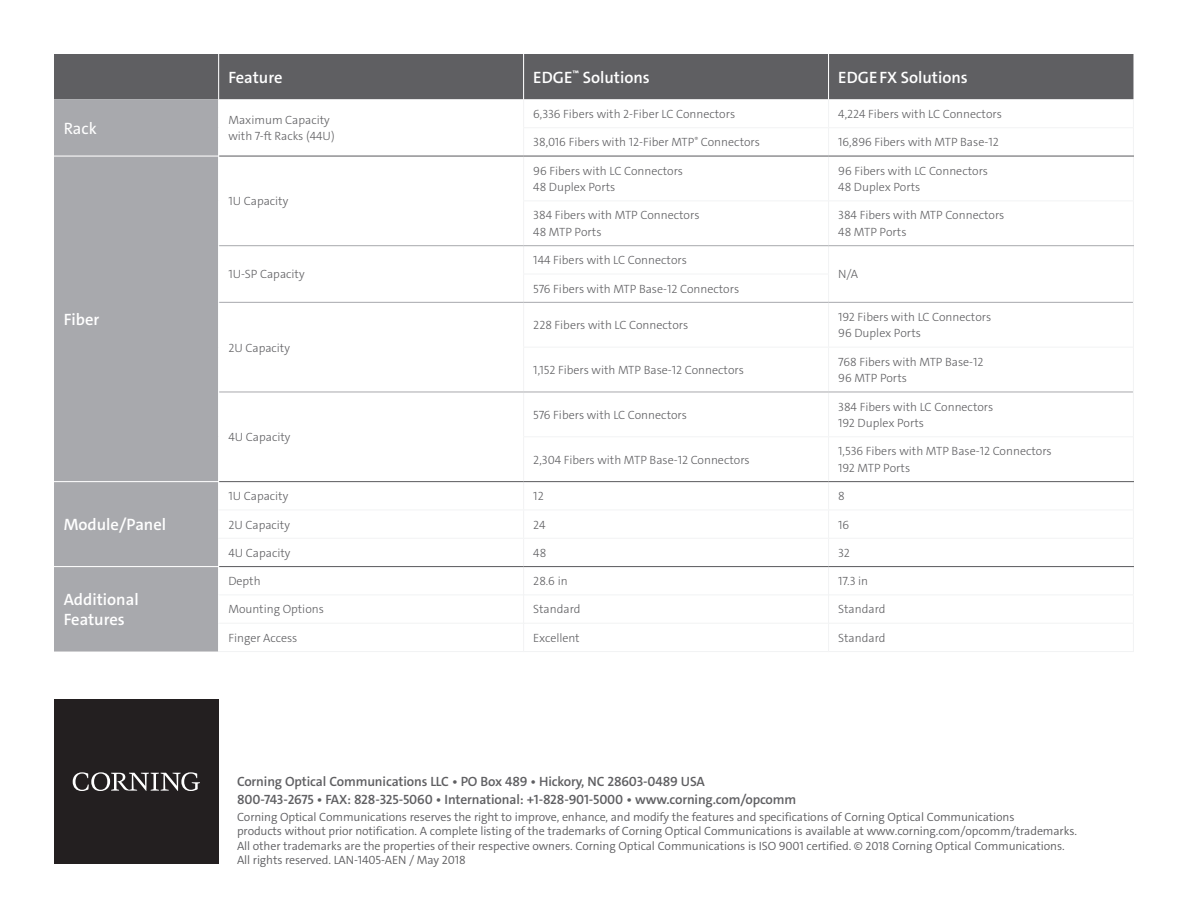
<style>
.page{position:relative;width:1188px;height:918px;background:#fff}
.page>*{position:absolute;margin:0;border:0;box-sizing:border-box;transform-origin:0 0}
.t1{font:600 16.5px/19.8px "The Sans C4 s";color:#fff}
.t2{font:16.5px "The Sans C4 s";color:#fff}
.t3{font:600 13.5px "The Sans C4 s";letter-spacing:-.01em;color:#5f5f62}
.t4{font:300 12px/16.5px "The Sans C4 s";color:#5f5f62}
.t5{font:300 12px/14.4px "The Sans C4 s";letter-spacing:-.01em;color:#5f5f62}
</style>
<div class="page">
<div style="left:54px;top:699px;width:165px;height:165px;background:#231f20"></div>
<svg style="left:73px;top:772px;width:127px;height:19px"></svg>
<div style="left:54px;top:54px;width:1079px;height:45px;background:#5f5f62"></div>
<div style="left:54px;top:99px;width:164px;height:553px;background:#a8a9ad"></div>
<svg style="left:219px;top:99px;width:914px;height:469px"></svg>
<hr style="left:218px;top:54px;width:1px;height:45px;background:#fff">
<hr style="left:523px;top:54px;width:1px;height:45px;background:#fff">
<hr style="left:828px;top:54px;width:1px;height:45px;background:#fff">
<svg style="left:1133px;top:99px;width:1px;height:57px"></svg>
<svg style="left:1133px;top:246px;width:1px;height:56px"></svg>
<hr style="left:1133px;top:302px;width:1px;height:45px;background:#f2f3f4">
<hr style="left:1133px;top:347px;width:1px;height:45px;background:#f2f3f4">
<hr style="left:1133px;top:392px;width:1px;height:45px;background:#f2f3f4">
<hr style="left:1133px;top:437px;width:1px;height:44px;background:#f2f3f4">
<hr style="left:219px;top:594px;width:304px;height:1px;background:#f2f3f4">
<hr style="left:524px;top:594px;width:304px;height:1px;background:#f2f3f4">
<hr style="left:829px;top:594px;width:305px;height:1px;background:#f2f3f4">
<hr style="left:219px;top:623px;width:304px;height:1px;background:#f2f3f4">
<hr style="left:524px;top:623px;width:304px;height:1px;background:#f2f3f4">
<hr style="left:829px;top:623px;width:305px;height:1px;background:#f2f3f4">
<hr style="left:218px;top:651px;width:306px;height:1px;background:#f2f3f4">
<hr style="left:524px;top:651px;width:305px;height:1px;background:#f2f3f4">
<hr style="left:829px;top:651px;width:305px;height:1px;background:#f2f3f4">
<hr style="left:54px;top:156px;width:165px;height:1px;background:#fff">
<hr style="left:54px;top:481px;width:165px;height:1px;background:#fff">
<hr style="left:54px;top:566px;width:165px;height:1px;background:#fff">
<hr style="left:523px;top:274px;width:306px;height:1px;background:#f2f3f4">
<hr style="left:523px;top:347px;width:306px;height:1px;background:#f2f3f4">
<hr style="left:829px;top:347px;width:304px;height:1px;background:#f2f3f4">
<svg style="left:1133px;top:482px;width:1px;height:169px"></svg>
<hr style="left:219px;top:510px;width:305px;height:1px;background:#f2f3f4">
<hr style="left:524px;top:510px;width:305px;height:1px;background:#f2f3f4">
<hr style="left:829px;top:510px;width:305px;height:1px;background:#f2f3f4">
<hr style="left:219px;top:538px;width:305px;height:1px;background:#f2f3f4">
<hr style="left:524px;top:538px;width:305px;height:1px;background:#f2f3f4">
<hr style="left:829px;top:538px;width:305px;height:1px;background:#f2f3f4">
<hr style="left:523px;top:127px;width:306px;height:1px;background:#f2f3f4">
<hr style="left:829px;top:127px;width:304px;height:1px;background:#f2f3f4">
<svg style="left:523px;top:99px;width:1px;height:57px"></svg>
<svg style="left:828px;top:99px;width:1px;height:57px"></svg>
<hr style="left:523px;top:157px;width:1px;height:44px;background:#f2f3f4">
<hr style="left:828px;top:157px;width:1px;height:44px;background:#f2f3f4">
<hr style="left:1133px;top:157px;width:1px;height:44px;background:#f2f3f4">
<hr style="left:523px;top:201px;width:1px;height:44px;background:#f2f3f4">
<hr style="left:828px;top:201px;width:1px;height:44px;background:#f2f3f4">
<hr style="left:1133px;top:201px;width:1px;height:44px;background:#f2f3f4">
<svg style="left:523px;top:246px;width:1px;height:56px"></svg>
<svg style="left:828px;top:246px;width:1px;height:56px"></svg>
<hr style="left:523px;top:303px;width:1px;height:44px;background:#f2f3f4">
<hr style="left:828px;top:303px;width:1px;height:44px;background:#f2f3f4">
<hr style="left:523px;top:347px;width:1px;height:45px;background:#f2f3f4">
<hr style="left:828px;top:347px;width:1px;height:45px;background:#f2f3f4">
<hr style="left:523px;top:392px;width:1px;height:44px;background:#f2f3f4">
<hr style="left:828px;top:392px;width:1px;height:44px;background:#f2f3f4">
<hr style="left:523px;top:437px;width:1px;height:44px;background:#f2f3f4">
<hr style="left:828px;top:437px;width:1px;height:44px;background:#f2f3f4">
<svg style="left:523px;top:482px;width:1px;height:169px"></svg>
<svg style="left:828px;top:482px;width:1px;height:169px"></svg>
<hr style="left:523px;top:201px;width:306px;height:1px;background:#f2f3f4">
<hr style="left:829px;top:201px;width:305px;height:1px;background:#f2f3f4">
<hr style="left:523px;top:436px;width:306px;height:1px;background:#f2f3f4">
<hr style="left:829px;top:436px;width:304px;height:1px;background:#f2f3f4">
<hr style="left:219px;top:156px;width:305px;height:1px;background:#5f5f62">
<hr style="left:524px;top:156px;width:305px;height:1px;background:#5f5f62">
<hr style="left:829px;top:156px;width:305px;height:1px;background:#5f5f62">
<hr style="left:219px;top:481px;width:305px;height:1px;background:#5f5f62">
<hr style="left:524px;top:481px;width:305px;height:1px;background:#5f5f62">
<hr style="left:829px;top:481px;width:305px;height:1px;background:#5f5f62">
<hr style="left:219px;top:245px;width:305px;height:1px;background:#a8a9ad">
<hr style="left:524px;top:245px;width:305px;height:1px;background:#a8a9ad">
<hr style="left:829px;top:245px;width:305px;height:1px;background:#a8a9ad">
<hr style="left:219px;top:302px;width:305px;height:1px;background:#a8a9ad">
<hr style="left:829px;top:302px;width:304px;height:1px;background:#a8a9ad">
<hr style="left:524px;top:302px;width:305px;height:1px;background:#a8a9ad">
<hr style="left:219px;top:392px;width:305px;height:1px;background:#a8a9ad">
<hr style="left:524px;top:392px;width:305px;height:1px;background:#a8a9ad">
<hr style="left:829px;top:392px;width:304px;height:1px;background:#a8a9ad">
<hr style="left:219px;top:566px;width:305px;height:1px;background:#5f5f62">
<hr style="left:524px;top:566px;width:305px;height:1px;background:#5f5f62">
<hr style="left:829px;top:566px;width:305px;height:1px;background:#5f5f62">
<p class="t1" style="left:228px;top:67px;width:56px">Feature</p>
<p class="t1" style="left:533px;top:67px;width:118px">EDGE<sup>™</sup> Solutions</p>
<p class="t1" style="left:838px;top:67px;width:131px">EDGEFX Solutions</p>
<p class="t2" style="left:64px;top:118px;width:35px">Rack</p>
<p class="t4" style="left:228px;top:112px;width:108px">Maximum Capacity with 7-ft Racks (44U)</p>
<p class="t4" style="left:228px;top:193px;width:61px">1U Capacity</p>
<p class="t1" style="left:64px;top:310px;width:37px">Fiber</p>
<p class="t4" style="left:228px;top:266px;width:78px">1U-SP Capacity</p>
<p class="t4" style="left:228px;top:339px;width:63px">2U Capacity</p>
<p class="t4" style="left:228px;top:429px;width:64px">4U Capacity</p>
<p class="t4" style="left:533px;top:106px;width:203px">6,336 Fibers with 2-Fiber LC Connectors</p>
<p class="t4" style="left:838px;top:106px;width:165px">4,224 Fibers with LC Connectors</p>
<p class="t4" style="left:533px;top:134px;width:228px">38,016 Fibers with 12-Fiber MTP<sup>®</sup> Connectors</p>
<p class="t4" style="left:838px;top:134px;width:162px">16,896 Fibers with MTP Base-12</p>
<p class="t4" style="left:533px;top:162px;width:151px">96 Fibers with LC Connectors</p>
<p class="t4" style="left:533px;top:179px;width:84px">48 Duplex Ports</p>
<p class="t4" style="left:533px;top:207px;width:168px">384 Fibers with MTP Connectors</p>
<p class="t4" style="left:533px;top:224px;width:70px">48 MTP Ports</p>
<p class="t4" style="left:533px;top:252px;width:155px">144 Fibers with LC Connectors</p>
<p class="t4" style="left:533px;top:280px;width:207px">576 Fibers with MTP Base-12 Connectors</p>
<p class="t4" style="left:838px;top:162px;width:151px">96 Fibers with LC Connectors</p>
<p class="t4" style="left:838px;top:179px;width:84px">48 Duplex Ports</p>
<p class="t4" style="left:838px;top:207px;width:168px">384 Fibers with MTP Connectors</p>
<p class="t4" style="left:838px;top:224px;width:70px">48 MTP Ports</p>
<p class="t4" style="left:838px;top:266px;width:21px">N/A</p>
<p class="t4" style="left:533px;top:317px;width:156px">228 Fibers with LC Connectors</p>
<p class="t4" style="left:838px;top:309px;width:155px">192 Fibers with LC Connectors<br>96 Duplex Ports</p>
<p class="t4" style="left:533px;top:362px;width:212px">1,152 Fibers with MTP Base-12 Connectors</p>
<p class="t4" style="left:838px;top:354px;width:147px">768 Fibers with MTP Base-12</p>
<p class="t4" style="left:838px;top:370px;width:70px">96 MTP Ports</p>
<p class="t4" style="left:533px;top:407px;width:155px">576 Fibers with LC Connectors</p>
<p class="t4" style="left:533px;top:451px;width:218px">2,304 Fibers with MTP Base-12 Connectors</p>
<p class="t4" style="left:838px;top:398px;width:157px">384 Fibers with LC Connectors</p>
<p class="t4" style="left:838px;top:415px;width:87px">192 Duplex Ports</p>
<p class="t4" style="left:838px;top:443px;width:215px">1,536 Fibers with MTP Base-12 Connectors</p>
<p class="t4" style="left:838px;top:460px;width:73px">192 MTP Ports</p>
<p class="t1" style="left:64px;top:515px;width:104px">Module/Panel</p>
<p class="t1" style="left:64px;top:590px;width:76px">Additional<br>Features</p>
<p class="t4" style="left:228px;top:488px;width:61px">1U Capacity</p>
<p class="t4" style="left:533px;top:488px;width:12px">12</p>
<p class="t4" style="left:838px;top:488px;width:8px">8</p>
<p class="t4" style="left:228px;top:516px;width:63px">2U Capacity</p>
<p class="t4" style="left:533px;top:516px;width:14px">24</p>
<p class="t4" style="left:838px;top:516px;width:13px">16</p>
<p class="t4" style="left:228px;top:545px;width:64px">4U Capacity</p>
<p class="t4" style="left:533px;top:545px;width:15px">48</p>
<p class="t4" style="left:838px;top:545px;width:13px">32</p>
<p class="t4" style="left:228px;top:573px;width:34px">Depth</p>
<p class="t4" style="left:533px;top:573px;width:36px">28.6 in</p>
<p class="t4" style="left:838px;top:573px;width:31px">17.3 in</p>
<p class="t4" style="left:228px;top:601px;width:97px">Mounting Options</p>
<p class="t4" style="left:533px;top:601px;width:49px">Standard</p>
<p class="t4" style="left:838px;top:601px;width:49px">Standard</p>
<p class="t4" style="left:228px;top:630px;width:71px">Finger Access</p>
<p class="t4" style="left:533px;top:630px;width:48px">Excellent</p>
<p class="t4" style="left:838px;top:630px;width:49px">Standard</p>
<p class="t3" style="left:237px;top:773px;width:469px">Corning Optical Communications LLC • PO Box 489 • Hickory, NC 28603-0489 USA</p>
<p class="t3" style="left:237px;top:790px;width:561px">800-743-2675 • FAX: 828-325-5060 • International: +1-828-901-5000 • www.corning.com/opcomm</p>
<p class="t5" style="left:237px;top:810px;width:841px">Corning Optical Communications reserves the right to improve, enhance, and modify the features and specifications of Corning Optical Communications<br>products without prior notification. A complete listing of the trademarks of Corning Optical Communications is available at www.corning.com/opcomm/trademarks.<br>All other trademarks are the properties of their respective owners. Corning Optical Communications is ISO 9001 certified. © 2018 Corning Optical Communications.<br>All rights reserved. LAN-1405-AEN / May 2018</p>
</div>
